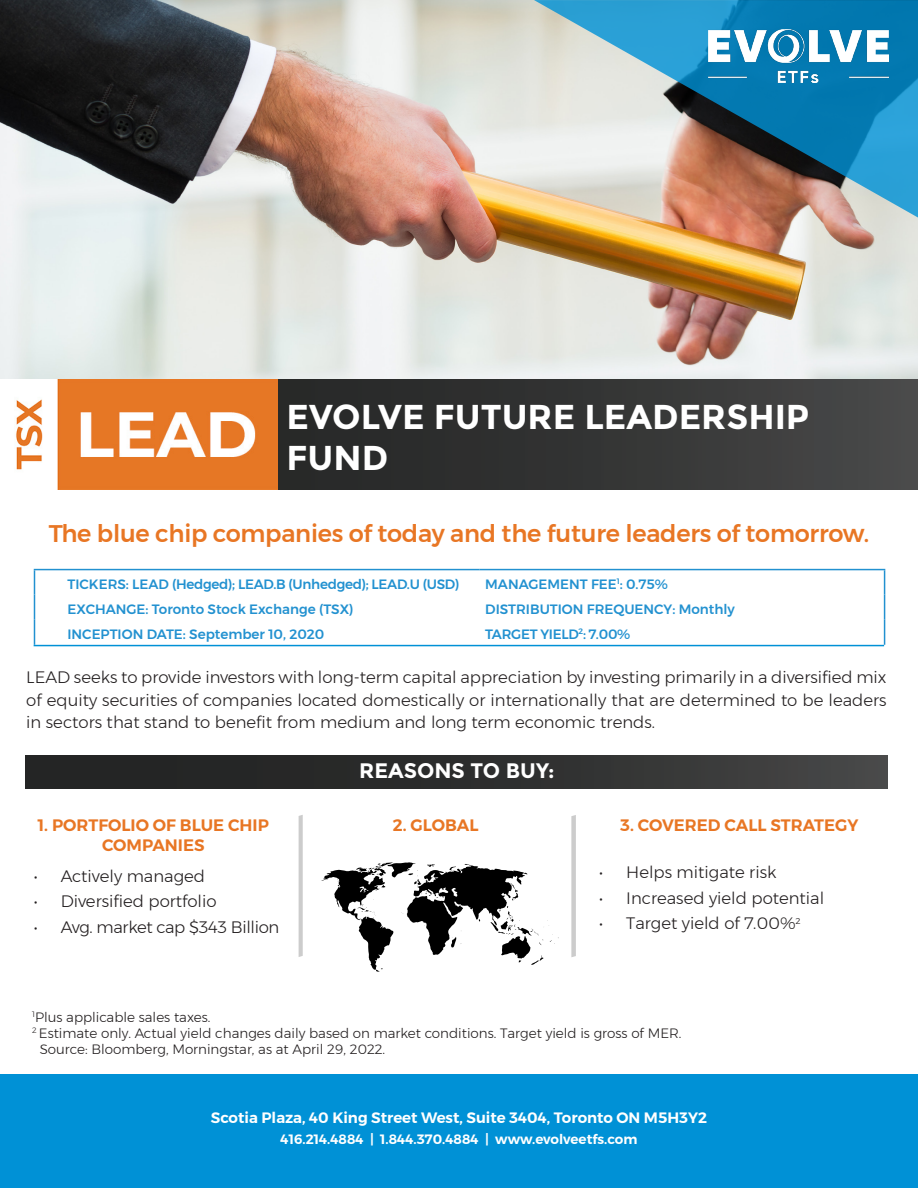
<style>
.page{position:relative;width:918px;height:1188px;background:#fff}
.page>*{position:absolute;margin:0;border:0;box-sizing:border-box;transform-origin:0 0}
.t1{font:700 34.5px/41.4px "Montserrat";color:#fff}
.t2{font:500 24px "Montserrat";letter-spacing:-.01em;color:#e87624}
.t3{font:700 21px "Montserrat";color:#fff}
.t4{font:300 16.5px/22.5px "Montserrat";color:#231f20;text-align:justify}
.t5{font:600 16.5px/19.8px "Montserrat";color:#e87624;text-align:center}
.t6{font:300 16.5px "Montserrat";letter-spacing:-.02em;color:#231f20}
.t7{font:600 15px "Montserrat";color:#fff}
.t8{font:300 13.5px "Montserrat";color:#231f20}
.t9{font:500 13.5px "Montserrat";color:#2291d0}
.t10{font:500 13.5px "Montserrat";letter-spacing:-.02em;color:#2291d0}
.t11{font:600 13.5px "Montserrat";color:#fff}
</style>
<div class="page">
<img style="left:0;top:0;width:918px;height:380px">
<div style="left:277px;top:380px;width:641px;height:109px;background:linear-gradient(to right,#242524,#484848)"></div>
<img style="left:16px;top:380px;width:261px;height:109px">
<hr style="left:34px;top:569px;width:445px;height:1px;background:#2291d0">
<hr style="left:479px;top:569px;width:406px;height:1px;background:#2291d0">
<svg style="left:34px;top:570px;width:1px;height:75px"></svg>
<svg style="left:884px;top:570px;width:1px;height:75px"></svg>
<div style="left:26px;top:755px;width:861px;height:33px;background:linear-gradient(to right,#1d1e1e,#424343)"></div>
<svg style="left:299px;top:815px;width:4px;height:142px"></svg>
<svg style="left:571px;top:815px;width:5px;height:142px"></svg>
<svg style="left:534px;top:0;width:384px;height:218px;background:#77a0b0"></svg>
<div style="left:0;top:1074px;width:918px;height:114px;background:#0091d6"></div>
<svg style="left:321px;top:862px;width:238px;height:110px"></svg>
<hr style="left:34px;top:645px;width:850px;height:1px;background:#0091d6">
<img style="left:708px;top:30px;width:181px;height:52px">
<p class="t1" style="left:286px;top:396px;width:524px">EVOLVE FUTURE LEADERSHIP<br>FUND</p>
<p class="t2" style="left:49px;top:515px;width:822px">The blue chip companies of today and the future leaders of tomorrow.</p>
<p class="t10" style="left:68px;top:573px;width:393px">TICKERS: LEAD (Hedged); LEAD.B (Unhedged); LEAD.U (USD)</p>
<p class="t9" style="left:485px;top:573px;width:184px">MANAGEMENT FEE<sup>1</sup>: 0.75%</p>
<p class="t9" style="left:68px;top:598px;width:288px">EXCHANGE: Toronto Stock Exchange (TSX)</p>
<p class="t9" style="left:485px;top:598px;width:251px">DISTRIBUTION FREQUENCY: Monthly</p>
<p class="t9" style="left:68px;top:623px;width:258px">INCEPTION DATE: September 10, 2020</p>
<p class="t10" style="left:485px;top:623px;width:147px">TARGET YIELD<sup>2</sup>: 7.00%</p>
<p class="t4" style="left:26px;top:666px;width:862px">LEAD seeks to provide investors with long-term capital appreciation by investing primarily in a diversified mix of equity securities of companies located domestically or internationally that are determined to be leaders in sectors that stand to benefit from medium and long term economic trends.</p>
<p class="t3" style="left:359px;top:758px;width:197px">REASONS TO BUY:</p>
<p class="t5" style="left:38px;top:815px;width:233px">1. PORTFOLIO OF BLUE CHIP<br>COMPANIES</p>
<p class="t5" style="left:393px;top:815px;width:87px">2. GLOBAL</p>
<p class="t5" style="left:620px;top:815px;width:240px">3. COVERED CALL STRATEGY</p>
<p class="t4" style="left:599px;top:861px;width:179px">• Helps mitigate risk</p>
<p class="t4" style="left:599px;top:886px;width:226px">• Increased yield potential</p>
<p class="t4" style="left:599px;top:912px;width:203px">• Target yield of 7.00%<sup>2</sup></p>
<p class="t4" style="left:34px;top:864px;width:173px">• Actively managed</p>
<p class="t4" style="left:34px;top:890px;width:184px">• Diversified portfolio</p>
<p class="t6" style="left:34px;top:914px;width:247px">• Avg. market cap $343 Billion</p>
<p class="t8" style="left:32px;top:1007px;width:180px"><sup>1</sup>Plus applicable sales taxes.</p>
<p class="t8" style="left:32px;top:1023px;width:651px"><sup>2</sup> Estimate only. Actual yield changes daily based on market conditions. Target yield is gross of MER.</p>
<p class="t8" style="left:40px;top:1039px;width:347px">Source: Bloomberg, Morningstar, as at April 29, 2022.</p>
<p class="t7" style="left:211px;top:1106px;width:498px">Scotia Plaza, 40 King Street West, Suite 3404, Toronto ON M5H3Y2</p>
<p class="t11" style="left:281px;top:1128px;width:358px">416.214.4884 | 1.844.370.4884 | www.evolveetfs.com</p>
</div>
